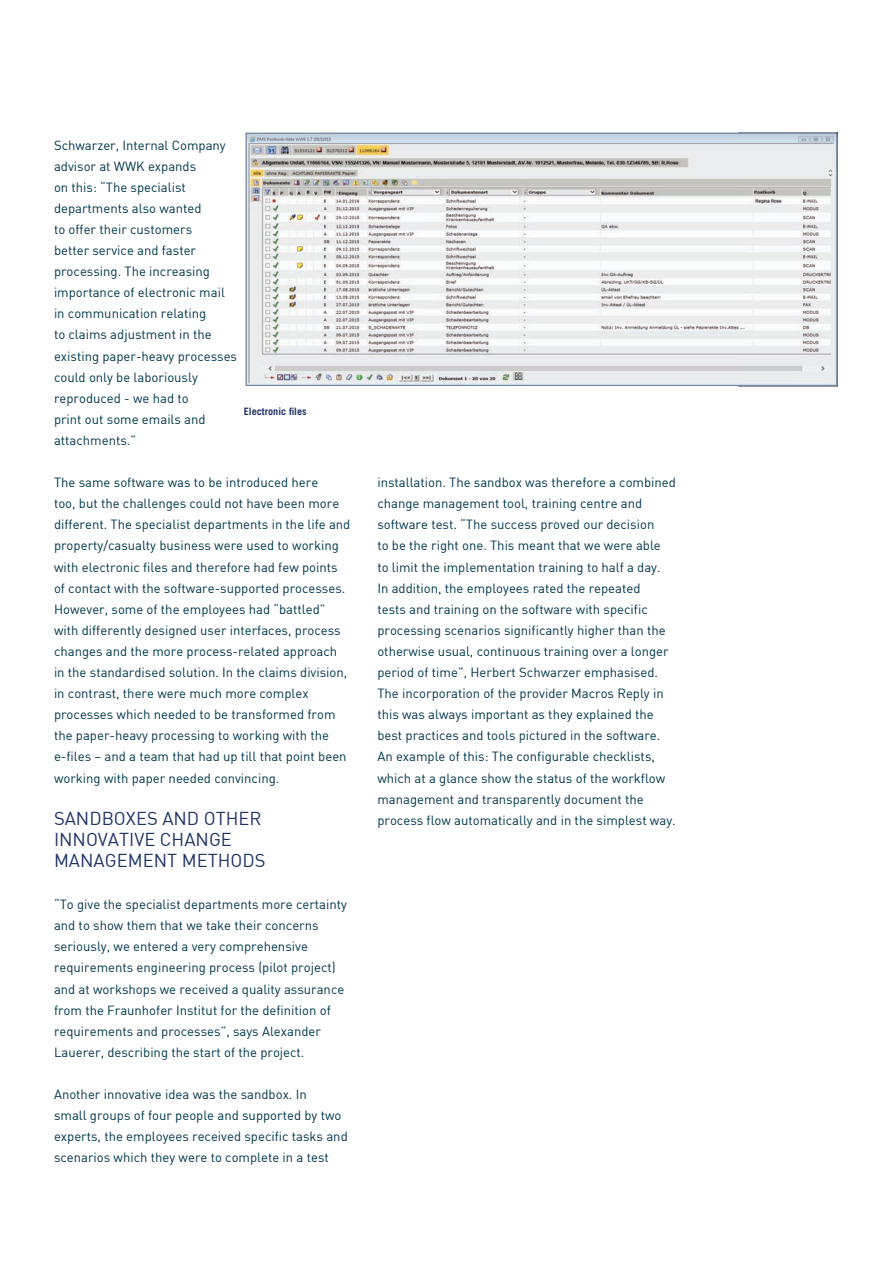
<style>
.page{position:relative;width:893px;height:1263px;background:#fff}
.page>*{position:absolute;margin:0;border:0;box-sizing:border-box;transform-origin:0 0}
.t1{font:18.3px/21.1px "DIN";color:#1f3267}
.t2{font:13.05px/21.1px "DIN";color:#00364c}
.t3{font:700 10.2px "Trade Gothic LT Std";color:#1f3267}
</style>
<div class="page">
<img style="left:246px;top:132px;width:592px;height:254px">
<div style="left:246px;top:133px;width:591px;height:253px;border:1px solid #677fa2"></div>
<p class="t2" style="left:54px;top:134px;width:185px">Schwarzer, Internal Company advisor at WWK expands<br>on this: “The specialist departments also wanted<br>to offer their customers<br>better service and faster processing. The increasing importance of electronic mail in communication relating<br>to claims adjustment in the existing paper-heavy processes could only be laboriously reproduced - we had to<br>print out some emails and attachments.”</p>
<p class="t2" style="left:54px;top:472px;width:298px">The same software was to be introduced here<br>too, but the challenges could not have been more different. The specialist departments in the life and property/casualty business were used to working with electronic files and therefore had few points of contact with the software-supported processes.<br>However, some of the employees had “battled” with differently designed user interfaces, process changes and the more process-related approach in the standardised solution. In the claims division, in contrast, there were much more complex processes which needed to be transformed from the paper-heavy processing to working with the e-files – and a team that had up till that point been working with paper needed convincing.</p>
<p class="t1" style="left:54px;top:807px;width:213px">SANDBOXES AND OTHER<br>INNOVATIVE CHANGE<br>MANAGEMENT METHODS</p>
<p class="t2" style="left:54px;top:894px;width:294px">“To give the specialist departments more certainty and to show them that we take their concerns seriously, we entered a very comprehensive requirements engineering process (pilot project) and at workshops we received a quality assurance from the Fraunhofer Institut for the definition of requirements and processes”, says Alexander Lauerer, describing the start of the project.</p>
<p class="t2" style="left:54px;top:1083px;width:295px">Another innovative idea was the sandbox. In<br>small groups of four people and supported by two experts, the employees received specific tasks and scenarios which they were to complete in a test</p>
<p class="t3" style="left:244px;top:405px;width:64px">Electronic files</p>
<p class="t2" style="left:377px;top:472px;width:300px">installation. The sandbox was therefore a combined change management tool, training centre and software test. “The success proved our decision<br>to be the right one. This meant that we were able<br>to limit the implementation training to half a day.<br>In addition, the employees rated the repeated<br>tests and training on the software with specific processing scenarios significantly higher than the otherwise usual, continuous training over a longer period of time”, Herbert Schwarzer emphasised.<br>The incorporation of the provider Macros Reply in this was always important as they explained the best practices and tools pictured in the software.<br>An example of this: The configurable checklists, which at a glance show the status of the workflow management and transparently document the process flow automatically and in the simplest way.</p>
</div>
